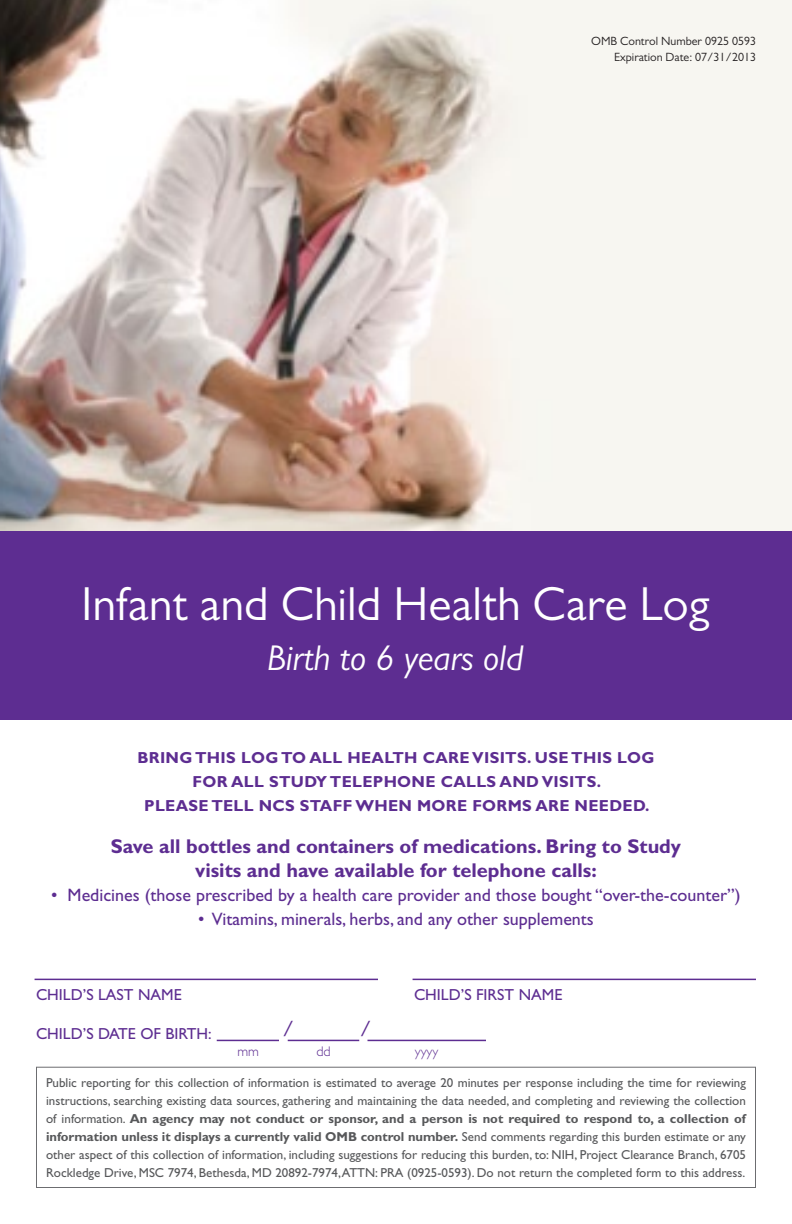
<style>
.page{position:relative;width:792px;height:1224px;background:#fff}
.page>*{position:absolute;margin:0;border:0;box-sizing:border-box;transform-origin:0 0}
.Body_text{font:48px "Gill Sans";color:#fff}
.Body_text-2{font:italic 36px "Gill Sans";color:#fff}
.Body_text-3{font:22px "Gill Sans";color:#5d2d91}
.Body_text-4{font:700 20px/24px "Gill Sans";color:#5d2d91;text-align:center}
.Body_text-5{font:18px "Gill Sans";color:#5d2d91}
.Body_text-6{font:700 16px/24px "Gill Sans";letter-spacing:.02em;color:#5d2d91;text-align:center}
.Body_text-7{font:16px "Gill Sans";color:#5d2d91}
.t1{font:300 14px "Gill Sans";color:#5d2d91}
.t2{font:13px/18px "Gill Sans";color:#57585a;text-align:justify}
.t3{font:12px "Gill Sans";color:#231f20}
.s1{font-weight:700}
</style>
<div class="page">
<img style="left:0;top:0;width:792px;height:531px">
<div style="left:0;top:531px;width:792px;height:189px;background:#5d2d91"></div>
<div style="left:36px;top:1067px;width:720px;height:121px;border:1px solid #6c6d70"></div>
<hr style="left:35px;top:979px;width:343px;height:1px;background:#5d2d91">
<hr style="left:413px;top:979px;width:343px;height:1px;background:#5d2d91">
<hr style="left:217px;top:1040px;width:62px;height:1px;background:#5d2d91">
<hr style="left:288px;top:1040px;width:71px;height:1px;background:#5d2d91">
<hr style="left:368px;top:1040px;width:118px;height:1px;background:#5d2d91">
<p class="t3" style="left:591px;top:34px;width:166px">OMB Control Number 0925 0593</p>
<p class="t3" style="left:614px;top:50px;width:143px">Expiration Date: 07/31/2013</p>
<p class="Body_text" style="left:81px;top:576px;width:630px">Infant and Child Health Care Log</p>
<p class="Body_text-2" style="left:267px;top:637px;width:258px">Birth to 6 years old</p>
<p class="Body_text-6" style="left:137px;top:745px;width:519px">BRING THIS LOG TO ALL HEALTH CARE VISITS. USE THIS LOG<br>FOR ALL STUDY TELEPHONE CALLS AND VISITS.</p>
<p class="Body_text-6" style="left:144px;top:793px;width:507px">PLEASE TELL NCS STAFF WHEN MORE FORMS ARE NEEDED.</p>
<p class="Body_text-4" style="left:111px;top:834px;width:572px">Save all bottles and containers of medications. Bring to Study visits and have available for telephone calls:</p>
<p class="Body_text-5" style="left:51px;top:884px;width:691px">• Medicines (those prescribed by a health care provider and those bought “over-the-counter”)</p>
<p class="Body_text-5" style="left:198px;top:908px;width:397px">• Vitamins, minerals, herbs, and any other supplements</p>
<p class="Body_text-7" style="left:36px;top:986px;width:147px">CHILD’S LAST NAME</p>
<p class="Body_text-7" style="left:414px;top:986px;width:150px">CHILD’S FIRST NAME</p>
<p class="Body_text-7" style="left:36px;top:1024px;width:177px">CHILD’S DATE OF BIRTH:</p>
<p class="Body_text-3" style="left:282px;top:1016px;width:13px">/</p>
<p class="Body_text-3" style="left:360px;top:1016px;width:13px">/</p>
<p class="t1" style="left:238px;top:1043px;width:23px">mm</p>
<p class="t1" style="left:316px;top:1043px;width:16px">dd</p>
<p class="t1" style="left:415px;top:1043px;width:25px">yyyy</p>
<p class="t2" style="left:46px;top:1073px;width:702px">Public reporting for this collection of information is estimated to average 20 minutes per response including the time for reviewing instructions, searching existing data sources, gathering and maintaining the data needed, and completing and reviewing the collection of information. <span class="s1">An agency may not conduct or sponsor, and a person is not required to respond to, a collection of information unless it displays a currently valid OMB control number.</span> Send comments regarding this burden estimate or any other aspect of this collection of information, including suggestions for reducing this burden, to: NIH, Project Clearance Branch, 6705<br>Rockledge Drive, MSC 7974, Bethesda, MD 20892-7974, ATTN: PRA (0925-0593). Do not return the completed form to this address.</p>
</div>
